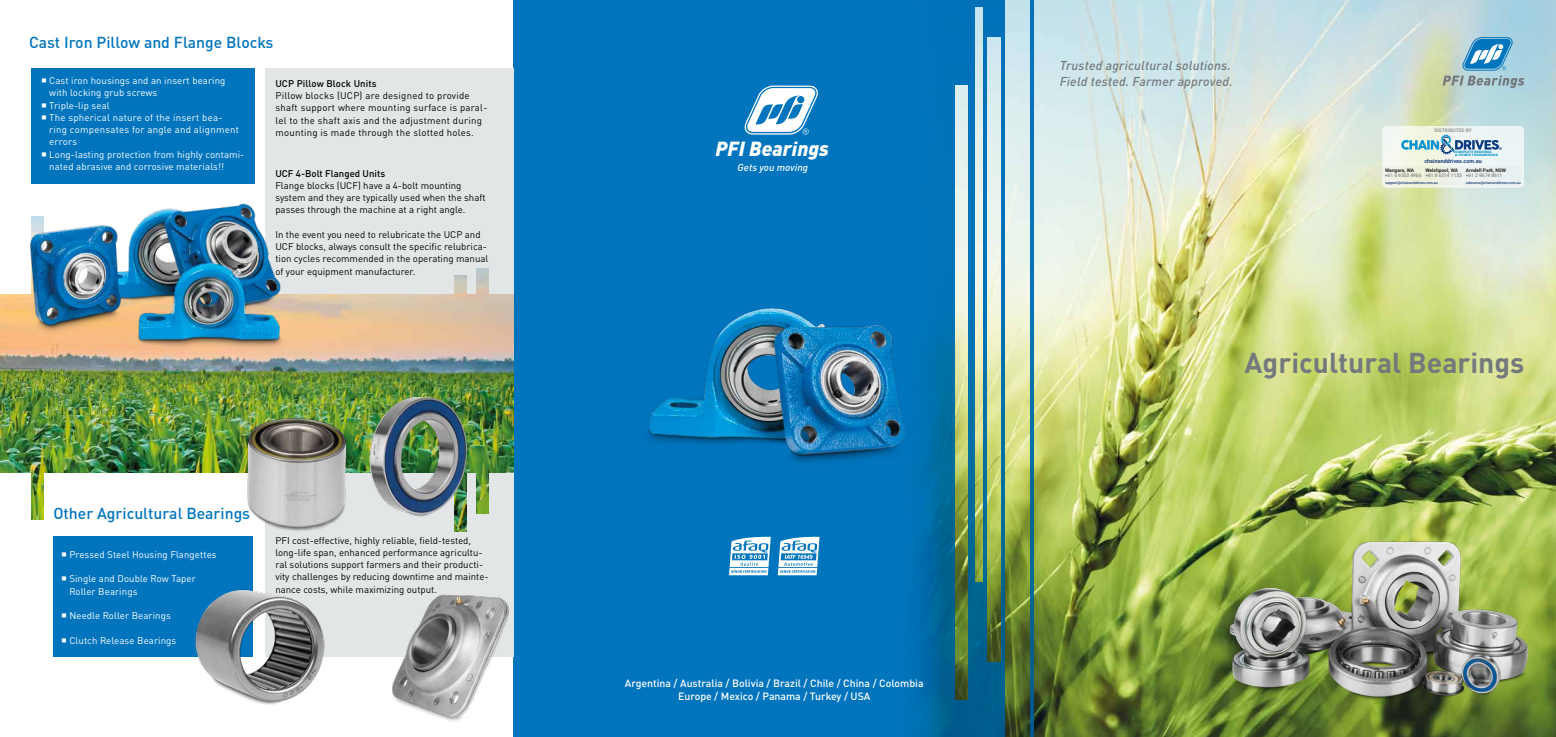
<style>
.page{position:relative;width:1556px;height:737px;background:#fff}
.page>*{position:absolute;margin:0;border:0;box-sizing:border-box;transform-origin:0 0}
.t1{font:700 28.35px "DIN Pro";color:#73797c}
.t2{font:italic 900 20.12px "DIN Pro";color:#fff}
.t3{font:500 15.75px "DIN Pro";color:#0075be}
.t4{font:italic 500 12.69px/15.2px "DIN Pro";letter-spacing:.015em;color:#73797c}
.t5{font:500 10.5px/12.6px "DIN Pro";color:#fff;text-align:center}
.t6{font:italic 500 10.06px "DIN Pro";color:#fff}
.t7{font:9.62px/12.2px "DIN Pro";color:#000}
.t8{font:9.62px/12.2px "DIN Pro";letter-spacing:.01em;color:#fff}
.t9{font:9.62px/12.2px "DIN Pro";letter-spacing:.025em;color:#000}
.t10{font:500 9.62px "DIN Pro";color:#000}
.t11{font:8.58px "Myriad Pro";color:#083a82}
.t12{font:700 5.51px "Roboto";color:#1e407e}
.t13{font:700 4.9px "Roboto";color:#231f20}
.t14{font:4.9px "Roboto";color:#666}
.t15{font:700 4.9px "Roboto";color:#999}
.t16{font:500 3.68px "Roboto";letter-spacing:-.015em;color:#1e407e}
.t17{font:700 condensed 3.15px "Helvetica Neue";letter-spacing:.005em;color:#0091d0;scale:1.36 1}
</style>
<div class="page">
<div style="left:513px;top:0;width:521px;height:737px;background:#0075be"></div>
<img style="left:915px;top:0;width:119px;height:737px">
<div style="left:265px;top:68px;width:248px;height:589px;background:#e3e6e7"></div>
<img style="left:1034px;top:0;width:521px;height:737px">
<img style="left:1005px;top:0;width:24px;height:737px">
<img style="left:955px;top:86px;width:12px;height:613px">
<img style="left:987px;top:37px;width:13px;height:624px">
<img style="left:975px;top:7px;width:7px;height:575px">
<img style="left:0;top:294px;width:513px;height:178px">
<img style="left:32px;top:358px;width:12px;height:161px">
<img style="left:454px;top:276px;width:13px;height:115px">
<img style="left:476px;top:268px;width:13px;height:245px">
<svg style="left:744px;top:86px;width:74px;height:49px"></svg>
<hr style="left:0;top:368px;width:41px;height:1px;background:#73797c">
<div style="left:32px;top:68px;width:223px;height:115px;background:#0075be"></div>
<div style="left:53px;top:537px;width:200px;height:120px;background:#0075be"></div>
<img style="left:14px;top:203px;width:287px;height:155px">
<img style="left:224px;top:409px;width:137px;height:128px">
<img style="left:195px;top:589px;width:130px;height:116px">
<img style="left:392px;top:579px;width:122px;height:142px">
<img style="left:361px;top:391px;width:115px;height:141px">
<img style="left:647px;top:295px;width:275px;height:192px">
<img style="left:1215px;top:531px;width:322px;height:191px">
<svg style="left:1442px;top:37px;width:82px;height:51px;background:#8fbbca"></svg>
<svg style="left:777px;top:536px;width:42px;height:39px"></svg>
<svg style="left:729px;top:536px;width:41px;height:39px"></svg>
<hr style="left:729px;top:567px;width:39px;height:1px;background:#0075be">
<div style="left:1382px;top:126px;width:141px;height:62px;background:linear-gradient(to right,#f6f7e6,#eaf4f7);border-radius:4px"></div>
<div style="left:1383px;top:166px;width:39px;height:13px;background:#f0f2e3"></div>
<svg style="left:1423px;top:166px;width:40px;height:13px"></svg>
<div style="left:1383px;top:180px;width:80px;height:6px;background:#eef1e3"></div>
<div style="left:1464px;top:166px;width:57px;height:13px;background:#eaf1f1"></div>
<div style="left:1464px;top:180px;width:57px;height:6px;background:#ecf2f1"></div>
<svg style="left:1401px;top:134px;width:97px;height:20px;background:#a8c8d6"></svg>
<h3 class="t3" style="left:29px;top:29px;width:246px">Cast Iron Pillow and Flange Blocks</h3>
<p class="t8" style="left:49px;top:74px;width:178px;text-indent:-8px">■ Cast iron housings and an insert bearing with locking grub screws</p>
<p class="t8" style="left:41px;top:98px;width:70px">■ Triple-lip seal</p>
<p class="t8" style="left:49px;top:110px;width:191px;text-indent:-8px">■ The spherical nature of the insert bea&shy;ring compensates for angle and alignment errors</p>
<p class="t8" style="left:49px;top:147px;width:197px;text-indent:-8px">■ Long-lasting protection from highly contami&shy;nated abrasive and corrosive materials!!</p>
<p class="t10" style="left:275px;top:75px;width:103px">UCP Pillow Block Units</p>
<p class="t9" style="left:275px;top:88px;width:213px">Pillow blocks (UCP) are designed to provide shaft support where mounting surface is paral&shy;lel to the shaft axis and the adjustment during mounting is made through the slotted holes.</p>
<p class="t10" style="left:275px;top:165px;width:111px">UCF 4-Bolt Flanged Units</p>
<p class="t7" style="left:275px;top:178px;width:212px">Flange blocks (UCF) have a 4-bolt mounting system and they are typically used when the shaft passes through the machine at a right angle.</p>
<p class="t7" style="left:275px;top:227px;width:214px">In the event you need to relubricate the UCP and UCF blocks, always consult the specific relubrica&shy;tion cycles recommended in the operating manual of your equipment manufacturer.</p>
<h3 class="t3" style="left:53px;top:501px;width:198px">Other Agricultural Bearings</h3>
<p class="t8" style="left:61px;top:547px;width:157px">■ Pressed Steel Housing Flangettes</p>
<p class="t8" style="left:69px;top:571px;width:128px;text-indent:-8px">■ Single and Double Row Taper<br>Roller Bearings</p>
<p class="t8" style="left:61px;top:608px;width:111px">■ Needle Roller Bearings</p>
<p class="t8" style="left:61px;top:633px;width:116px">■ Clutch Release Bearings</p>
<p class="t7" style="left:275px;top:533px;width:215px">PFI cost-effective, highly reliable, field-tested, long-life span, enhanced performance agricultu&shy;ral solutions support farmers and their producti&shy;vity challenges by reducing downtime and mainte&shy;nance costs, while maximizing output.</p>
<h2 class="t2" style="left:715px;top:132px;width:115px">PFI Bearings</h2>
<p class="t6" style="left:737px;top:159px;width:72px">Gets you moving</p>
<p class="t5" style="left:625px;top:676px;width:300px">Argentina / Australia / Bolivia / Brazil / Chile / China / Colombia<br>Europe / Mexico / Panama / Turkey / USA</p>
<h3 class="t4" style="left:1059px;top:57px;width:174px">Trusted agricultural solutions.<br>Field tested. Farmer approved.</h3>
<p class="t15" style="left:1434px;top:127px;width:39px">DISTRIBUTED BY</p>
<p class="t12" style="left:1424px;top:157px;width:59px">chainanddrives.com.au</p>
<p class="t11" style="left:1498px;top:144px;width:5px">®</p>
<p class="t17" style="left:1454px;top:149px;width:28px">COMPLETE BEARINGS</p>
<p class="t17" style="left:1454px;top:152px;width:33px">&amp; POWER TRANSMISSION</p>
<p class="t13" style="left:1384px;top:166px;width:31px">Wangara, WA</p>
<p class="t13" style="left:1425px;top:166px;width:34px">Welshpool, WA</p>
<p class="t14" style="left:1425px;top:172px;width:38px">+61 8 6314 1155</p>
<p class="t16" style="left:1385px;top:180px;width:54px">support@chainanddrives.com.au</p>
<p class="t13" style="left:1465px;top:166px;width:42px">Arndell Park, NSW</p>
<p class="t14" style="left:1465px;top:172px;width:38px">+61 2 9674 8611</p>
<p class="t16" style="left:1465px;top:180px;width:56px">salesnsw@chainanddrives.com.au</p>
<p class="t14" style="left:1384px;top:172px;width:38px">+61 8 9303 4966</p>
<h1 class="t1" style="left:1244px;top:339px;width:281px">Agricultural Bearings</h1>
</div>
